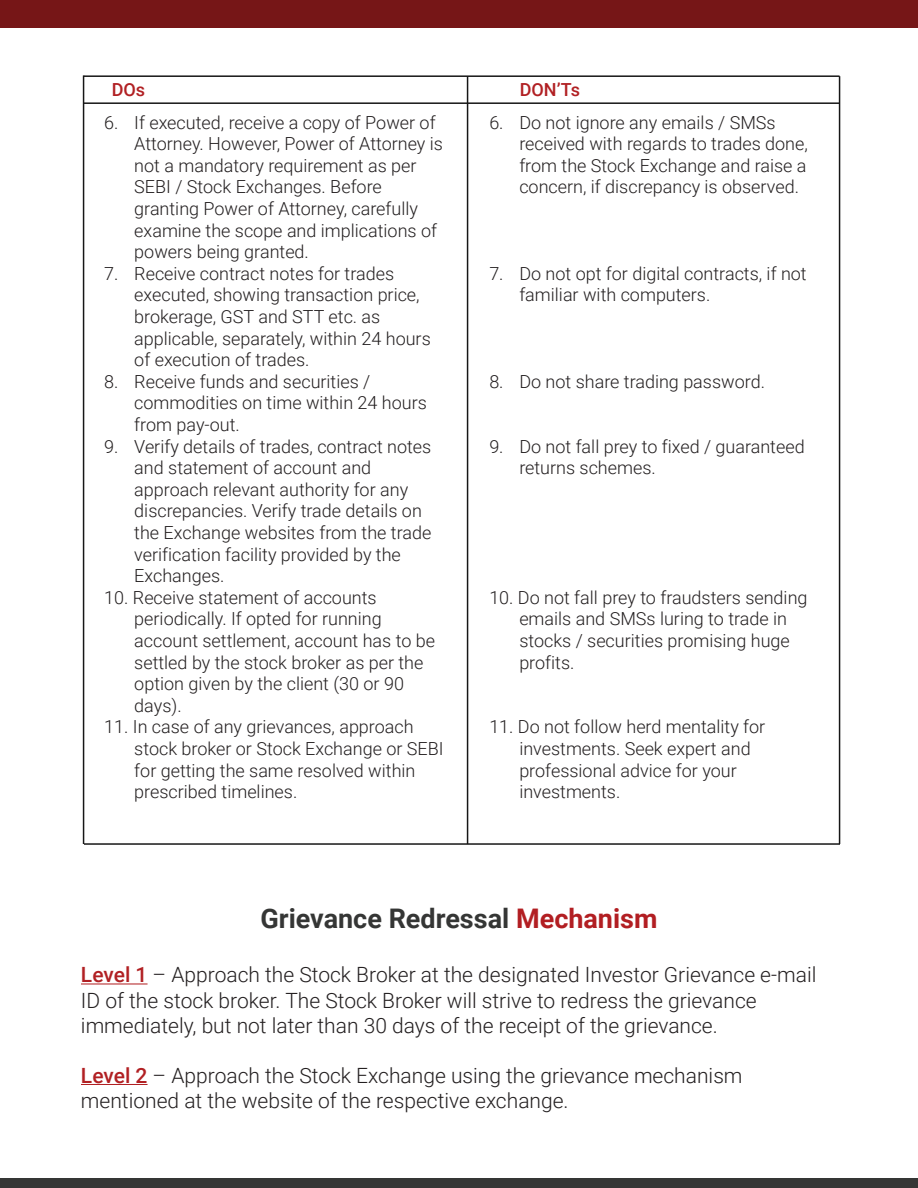
<style>
.page{position:relative;width:918px;height:1188px;background:#fff}
.page>*{position:absolute;margin:0;border:0;box-sizing:border-box;transform-origin:0 0}
.t1{font:700 27px "Roboto";color:#353635}
.t2{font:300 21px/25.2px "Roboto";color:#231f20}
.t3{font:300 18px/21.6px "Roboto";color:#231f20}
.t4{font:500 18px "Roboto";color:#b12023}
.s1{color:#b21e22}
.s2{font-weight:500;color:#b12023}
</style>
<div class="page">
<hr style="left:84px;top:843px;width:756px;height:2px;background:#161616">
<div style="left:0;top:1179px;width:918px;height:9px;background:#353635"></div>
<hr style="left:84px;top:75px;width:756px;height:2px;background:#161616">
<hr style="left:84px;top:102px;width:756px;height:2px;background:#161616">
<hr style="left:467px;top:76px;width:1px;height:768px;background:#161616">
<hr style="left:83px;top:75px;width:1px;height:769px;background:#161616">
<hr style="left:839px;top:76px;width:1px;height:768px;background:#161616">
<hr style="left:81px;top:983px;width:67px;height:1px;background:#b12023">
<hr style="left:81px;top:1084px;width:67px;height:1px;background:#b12023">
<div style="left:0;top:0;width:918px;height:27px;background:#761617"></div>
<p class="t4" style="left:112px;top:77px;width:35px">DOs</p>
<p class="t3" style="left:134px;top:111px;width:310px;text-indent:-30px">6. If executed, receive a copy of Power of Attorney. However, Power of Attorney is not a mandatory requirement as per SEBI / Stock Exchanges. Before granting Power of Attorney, carefully examine the scope and implications of powers being granted.</p>
<p class="t3" style="left:134px;top:262px;width:298px;text-indent:-30px">7. Receive contract notes for trades executed, showing transaction price, brokerage, GST and STT etc. as applicable, separately, within 24 hours of execution of trades.</p>
<p class="t3" style="left:134px;top:370px;width:294px;text-indent:-30px">8. Receive funds and securities / commodities on time within 24 hours from pay-out.</p>
<p class="t3" style="left:134px;top:435px;width:299px;text-indent:-30px">9. Verify details of trades, contract notes and statement of account and approach relevant authority for any discrepancies. Verify trade details on the Exchange websites from the trade verification facility provided by the Exchanges.</p>
<p class="t3" style="left:134px;top:586px;width:302px;text-indent:-30px">10. Receive statement of accounts periodically. If opted for running account settlement, account has to be settled by the stock broker as per the option given by the client (30 or 90 days).</p>
<p class="t3" style="left:134px;top:716px;width:311px;text-indent:-30px">11. In case of any grievances, approach stock broker or Stock Exchange or SEBI for getting the same resolved within prescribed timelines.</p>
<p class="t4" style="left:520px;top:77px;width:62px">DON’Ts</p>
<p class="t3" style="left:519px;top:111px;width:290px;text-indent:-30px">6. Do not ignore any emails / SMSs received with regards to trades done, from the Stock Exchange and raise a concern, if discrepancy is observed.</p>
<p class="t3" style="left:519px;top:262px;width:289px;text-indent:-30px">7. Do not opt for digital contracts, if not familiar with computers.</p>
<p class="t3" style="left:489px;top:370px;width:277px">8. Do not share trading password.</p>
<p class="t3" style="left:519px;top:435px;width:287px;text-indent:-30px">9. Do not fall prey to fixed / guaranteed returns schemes.</p>
<p class="t3" style="left:519px;top:586px;width:290px;text-indent:-30px">10. Do not fall prey to fraudsters sending emails and SMSs luring to trade in stocks / securities promising huge profits.</p>
<p class="t3" style="left:519px;top:716px;width:247px;text-indent:-30px">11. Do not follow herd mentality for investments. Seek expert and professional advice for your investments.</p>
<h1 class="t1" style="left:260px;top:900px;width:399px">Grievance Redressal <span class="s1">Mechanism</span></h1>
<p class="t2" style="left:81px;top:962px;width:737px"><span class="s2">Level 1</span> – Approach the Stock Broker at the designated Investor Grievance e-mail<br>ID of the stock broker. The Stock Broker will strive to redress the grievance immediately, but not later than 30 days of the receipt of the grievance.</p>
<p class="t2" style="left:81px;top:1062px;width:663px"><span class="s2">Level 2</span> – Approach the Stock Exchange using the grievance mechanism mentioned at the website of the respective exchange.</p>
</div>
